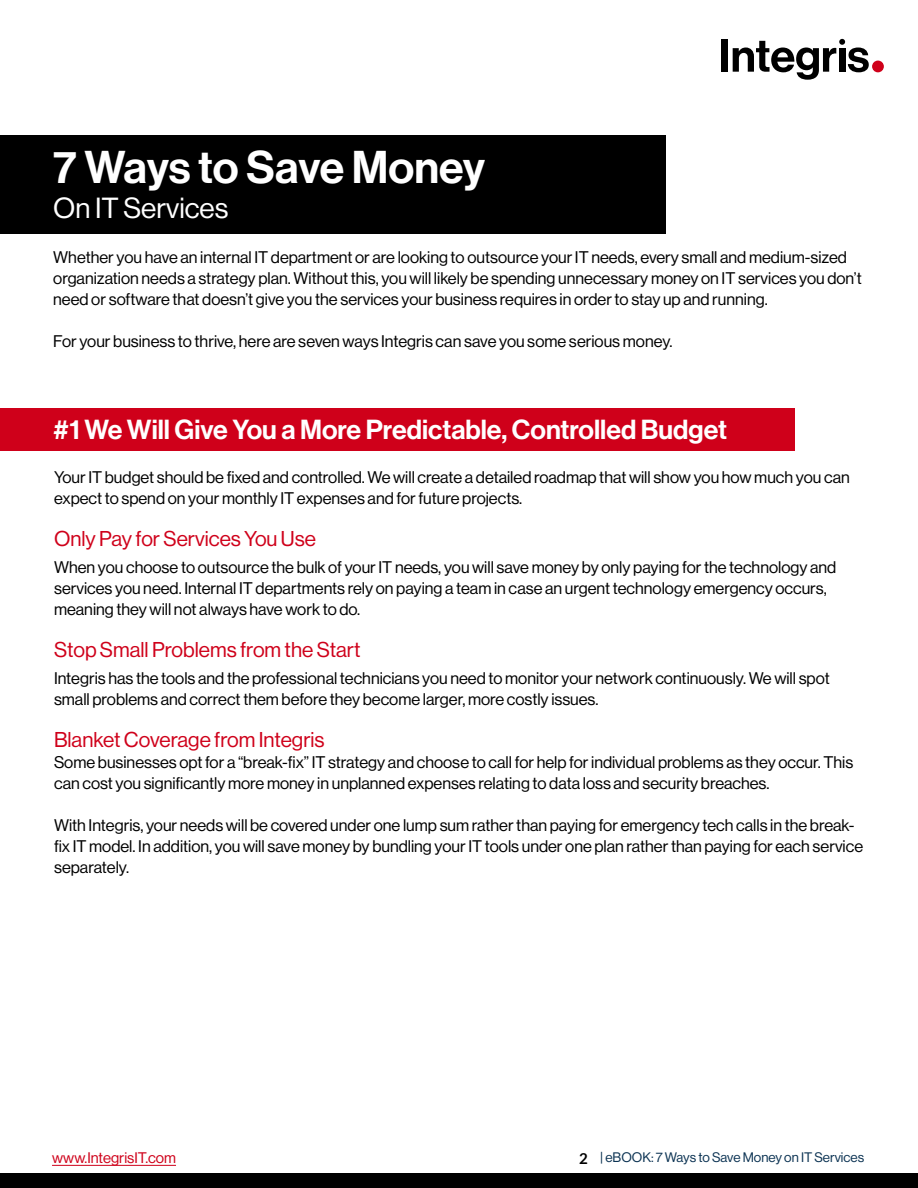
<style>
.page{position:relative;width:918px;height:1188px;background:#fff}
.page>*{position:absolute;margin:0;border:0;box-sizing:border-box;transform-origin:0 0}
.t1{font:45px "N Haas Grotesk DS Pro 65 Md";letter-spacing:-.005em;color:#fff}
.t2{font:28.5px "N Haas Grotesk DS Pro 55 Rg";color:#fff}
.t3{font:27px "N Haas Grotesk DS Pro 65 Md";color:#fff}
.t4{font:21px "N Haas Grotesk DS Pro 55 Rg";color:#cf001a}
.t5{font:16.5px/21px "N Haas Grotesk DS Pro 55 Rg";color:#000}
.t6{font:15px "N Haas Grotesk DS Pro 55 Rg";color:#cf001a}
.t7{font:13.5px "N Haas Grotesk DS Pro 55 Rg";color:#0c3353}
.s1{font-family:"Lato";font-weight:700;font-size:15px;color:#000}
</style>
<div class="page">
<div style="left:0;top:1173px;width:918px;height:15px;background:#000"></div>
<hr style="left:52px;top:1165px;width:124px;height:1px;background:#cf001a">
<div style="left:721px;top:39px;width:7px;height:33px;background:#000"></div>
<div style="left:872px;top:61px;width:12px;height:11px;background:#cf001a;border-radius:50%"></div>
<svg style="left:733px;top:39px;width:136px;height:41px"></svg>
<div style="left:0;top:135px;width:666px;height:98px;background:#000"></div>
<div style="left:0;top:409px;width:795px;height:42px;background:#cf001a"></div>
<h1 class="t1" style="left:53px;top:142px;width:433px">7 Ways to Save Money</h1>
<h2 class="t2" style="left:53px;top:192px;width:177px">On IT Services</h2>
<p class="t5" style="left:53px;top:247px;width:810px">Whether you have an internal IT department or are looking to outsource your IT needs, every small and medium-sized organization needs a strategy plan. Without this, you will likely be spending unnecessary money on IT services you don’t need or software that doesn’t give you the services your business requires in order to stay up and running.</p>
<p class="t5" style="left:53px;top:331px;width:621px">For your business to thrive, here are seven ways Integris can save you some serious money.</p>
<h3 class="t3" style="left:53px;top:414px;width:675px">#1 We Will Give You a More Predictable, Controlled Budget</h3>
<p class="t5" style="left:54px;top:467px;width:797px">Your IT budget should be fixed and controlled. We will create a detailed roadmap that will show you how much you can expect to spend on your monthly IT expenses and for future projects.</p>
<p class="t4" style="left:54px;top:527px;width:264px">Only Pay for Services You Use</p>
<p class="t5" style="left:54px;top:557px;width:784px">When you choose to outsource the bulk of your IT needs, you will save money by only paying for the technology and services you need. Internal IT departments rely on paying a team in case an urgent technology emergency occurs, meaning they will not always have work to do.</p>
<p class="t4" style="left:54px;top:638px;width:308px">Stop Small Problems from the Start</p>
<p class="t5" style="left:54px;top:668px;width:777px">Integris has the tools and the professional technicians you need to monitor your network continuously. We will spot small problems and correct them before they become larger, more costly issues.</p>
<p class="t4" style="left:54px;top:728px;width:272px">Blanket Coverage from Integris</p>
<p class="t5" style="left:54px;top:752px;width:801px">Some businesses opt for a “break-fix” IT strategy and choose to call for help for individual problems as they occur. This can cost you significantly more money in unplanned expenses relating to data loss and security breaches.</p>
<p class="t5" style="left:54px;top:815px;width:811px">With Integris, your needs will be covered under one lump sum rather than paying for emergency tech calls in the break&shy;fix IT model. In addition, you will save money by bundling your IT tools under one plan rather than paying for each service separately.</p>
<p class="t6" style="left:52px;top:1150px;width:125px">www.IntegrisIT.com</p>
<p class="t7" style="left:579px;top:1150px;width:286px"><span class="s1">2</span> | eBOOK: 7 Ways to Save Money on IT Services</p>
</div>
